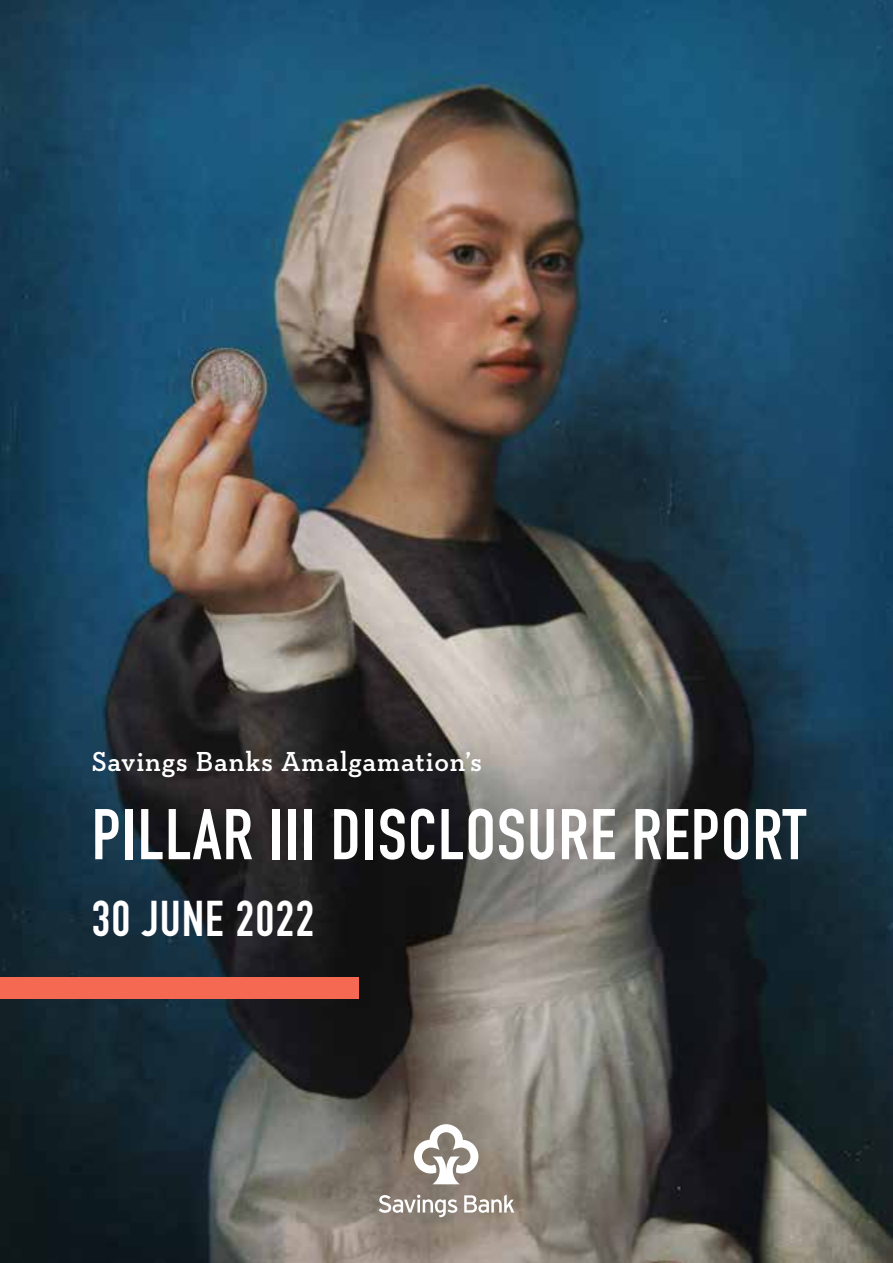
<style>
.page{position:relative;width:893px;height:1263px;background:#fff}
.page>*{position:absolute;margin:0;border:0;box-sizing:border-box;transform-origin:0 0}
.t1{font:700 70.5px "DIN Condensed";letter-spacing:.02em;color:#fff}
.t2{font:700 49.5px "DIN Condensed";letter-spacing:.03em;color:#fff}
.t3{font:600 28.05px "Neutraface Slab Text";letter-spacing:.03em;color:#fff}
</style>
<div class="page">
<img style="left:0;top:0;width:893px;height:1263px">
<div style="left:0;top:977px;width:358px;height:21px;background:#f56851"></div>
<svg style="left:414px;top:1124px;width:64px;height:60px"></svg>
<svg style="left:379px;top:1195px;width:78px;height:22px"></svg>
<svg style="left:464px;top:1194px;width:50px;height:19px"></svg>
<p class="t3" style="left:92px;top:744px;width:392px">Savings Banks Amalgamation’s</p>
<p class="t1" style="left:92px;top:787px;width:716px">PILLAR III DISCLOSURE REPORT</p>
<p class="t2" style="left:92px;top:885px;width:224px">30 JUNE 2022</p>
</div>
